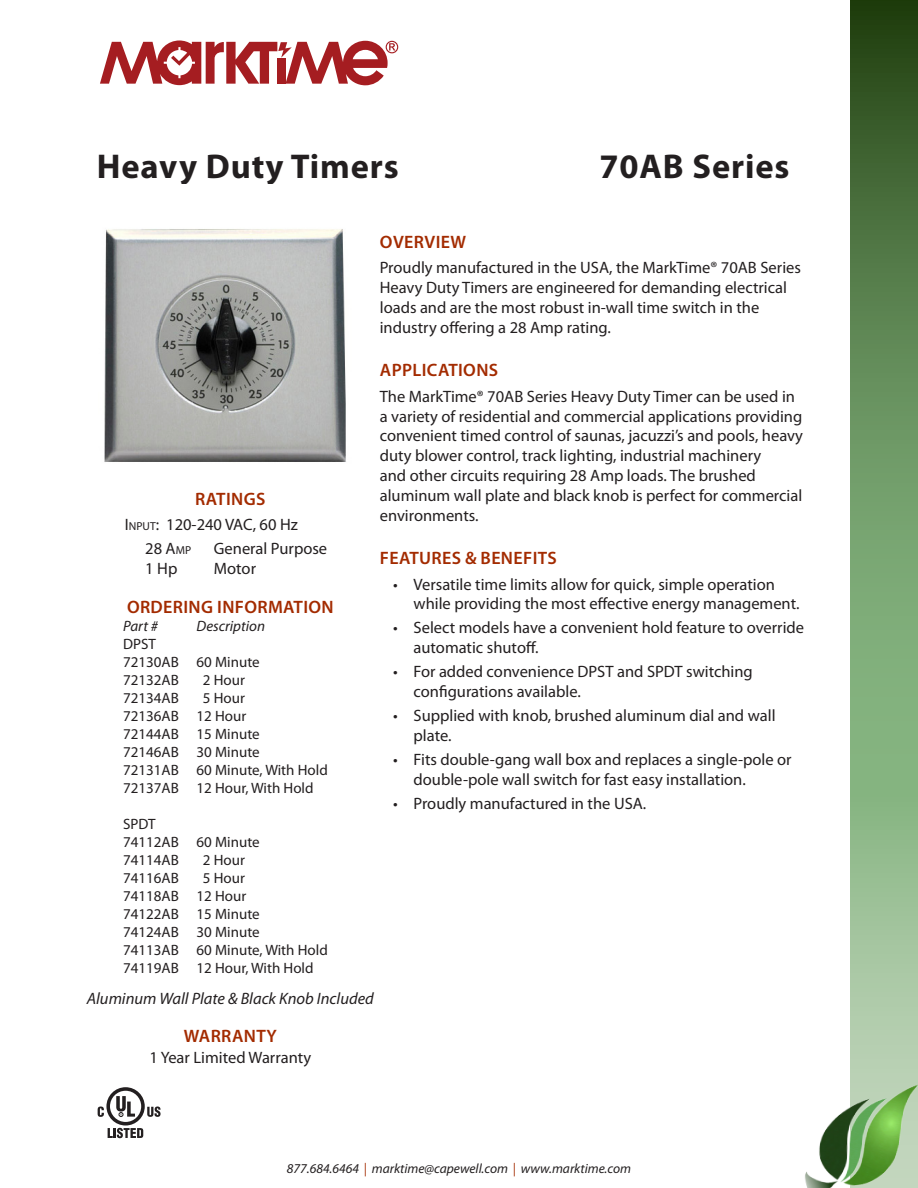
<style>
.page{position:relative;width:918px;height:1188px;background:#fff}
.page>*{position:absolute;margin:0;border:0;box-sizing:border-box;transform-origin:0 0}
.t1{font:700 34.5px "Myriad Pro";letter-spacing:.025em;color:#231f20}
.t2{font:600 18px "Myriad Pro";letter-spacing:.02em;color:#a32b00}
.t3{font:16.5px/19.8px "Myriad Pro";color:#231f20}
.t4{font:italic 16.5px "Myriad Pro";color:#231f20}
.t5{font:16.5px "Myriad Pro";color:#231f20}
.t6{font:15px/18px "Myriad Pro";color:#231f20;text-align:justify}
.t7{font:italic 15px "Myriad Pro";color:#231f20}
.t8{font:italic 13.5px "Myriad Pro";color:#231f20}
.s1{font-style:inherit}
.s2{font-size:11.55px}
.s3{color:#a32b00}
</style>
<div class="page">
<svg style="left:850px;top:0;width:68px;height:1074px;background:#719868"></svg>
<img style="left:805px;top:1074px;width:113px;height:114px">
<svg style="left:100px;top:40px;width:298px;height:45px"></svg>
<img style="left:104px;top:229px;width:242px;height:233px">
<svg style="left:108px;top:1128px;width:35px;height:10px"></svg>
<svg style="left:147px;top:1107px;width:14px;height:10px"></svg>
<svg style="left:106px;top:1087px;width:39px;height:39px"></svg>
<div style="left:110px;top:1091px;width:31px;height:31px;background:#fff;border-radius:50%"></div>
<svg style="left:116px;top:1096px;width:19px;height:21px"></svg>
<svg style="left:98px;top:1107px;width:6px;height:10px"></svg>
<p class="t1" style="left:97px;top:147px;width:303px">Heavy Duty Timers</p>
<p class="t1" style="left:599px;top:147px;width:192px">70AB Series</p>
<p class="t2" style="left:380px;top:231px;width:88px">OVERVIEW</p>
<p class="t3" style="left:380px;top:258px;width:423px">Proudly manufactured in the USA, the MarkTime® 70AB Series Heavy Duty Timers are engineered for demanding electrical loads and are the most robust in-wall time switch in the industry offering a 28 Amp rating.</p>
<p class="t2" style="left:380px;top:360px;width:120px">APPLICATIONS</p>
<p class="t3" style="left:380px;top:387px;width:425px">The MarkTime® 70AB Series Heavy Duty Timer can be used in a variety of residential and commercial applications providing convenient timed control of saunas, jacuzzi’s and pools, heavy duty blower control, track lighting, industrial machinery<br>and other circuits requiring 28 Amp loads. The brushed aluminum wall plate and black knob is perfect for commercial environments.</p>
<p class="t2" style="left:380px;top:548px;width:178px">FEATURES &amp; BENEFITS</p>
<p class="t3" style="left:414px;top:574px;width:388px;text-indent:-20px">• Versatile time limits allow for quick, simple operation while providing the most effective energy management.</p>
<p class="t3" style="left:414px;top:618px;width:392px;text-indent:-20px">• Select models have a convenient hold feature to override automatic shutoff.</p>
<p class="t3" style="left:414px;top:662px;width:341px;text-indent:-20px">• For added convenience DPST and SPDT switching configurations available.</p>
<p class="t3" style="left:414px;top:706px;width:364px;text-indent:-20px">• Supplied with knob, brushed aluminum dial and wall plate.</p>
<p class="t3" style="left:414px;top:750px;width:380px;text-indent:-20px">• Fits double-gang wall box and replaces a single-pole or double-pole wall switch for fast easy installation.</p>
<p class="t3" style="left:393px;top:794px;width:255px">• Proudly manufactured in the USA.</p>
<p class="t2" style="left:195px;top:489px;width:72px">RATINGS</p>
<p class="t3" style="left:125px;top:515px;width:175px"><span class="s1">I</span><span class="s2">NPUT</span>: 120-240 VAC, 60 Hz</p>
<p class="t3" style="left:214px;top:539px;width:115px">General Purpose</p>
<p class="t3" style="left:214px;top:559px;width:44px">Motor</p>
<p class="t5" style="left:145px;top:540px;width:47px">28 A<span class="s2">MP</span></p>
<p class="t3" style="left:145px;top:559px;width:34px">1 Hp</p>
<p class="t2" style="left:127px;top:597px;width:208px">ORDERING INFORMATION</p>
<p class="t7" style="left:197px;top:618px;width:70px">Description</p>
<p class="t6" style="left:197px;top:653px;width:65px">60 Minute</p>
<p class="t6" style="left:203px;top:671px;width:44px">2 Hour</p>
<p class="t6" style="left:203px;top:689px;width:44px">5 Hour</p>
<p class="t6" style="left:197px;top:707px;width:51px">12 Hour</p>
<p class="t6" style="left:197px;top:725px;width:65px">15 Minute</p>
<p class="t6" style="left:197px;top:743px;width:65px">30 Minute</p>
<p class="t6" style="left:197px;top:761px;width:133px">60 Minute, With Hold</p>
<p class="t6" style="left:197px;top:779px;width:119px">12 Hour, With Hold</p>
<p class="t7" style="left:123px;top:618px;width:37px">Part #</p>
<p class="t6" style="left:123px;top:635px;width:34px">DPST</p>
<p class="t6" style="left:123px;top:653px;width:57px">72130AB 72132AB 72134AB 72136AB 72144AB 72146AB</p>
<p class="t6" style="left:123px;top:761px;width:57px">72131AB<br>72137AB</p>
<p class="t6" style="left:123px;top:815px;width:34px">SPDT</p>
<p class="t6" style="left:123px;top:833px;width:57px">74112AB</p>
<p class="t6" style="left:123px;top:851px;width:57px">74114AB</p>
<p class="t6" style="left:123px;top:869px;width:57px">74116AB</p>
<p class="t6" style="left:123px;top:887px;width:57px">74118AB</p>
<p class="t6" style="left:123px;top:905px;width:57px">74122AB</p>
<p class="t6" style="left:123px;top:923px;width:57px">74124AB</p>
<p class="t6" style="left:123px;top:941px;width:57px">74113AB</p>
<p class="t6" style="left:123px;top:959px;width:57px">74119AB</p>
<p class="t4" style="left:87px;top:990px;width:288px">Aluminum Wall Plate &amp; Black Knob Included</p>
<p class="t2" style="left:184px;top:1026px;width:94px">WARRANTY</p>
<p class="t6" style="left:197px;top:833px;width:65px">60 Minute</p>
<p class="t6" style="left:203px;top:851px;width:44px">2 Hour</p>
<p class="t6" style="left:203px;top:869px;width:44px">5 Hour</p>
<p class="t6" style="left:197px;top:887px;width:51px">12 Hour</p>
<p class="t6" style="left:197px;top:905px;width:65px">15 Minute</p>
<p class="t6" style="left:197px;top:923px;width:65px">30 Minute</p>
<p class="t6" style="left:197px;top:941px;width:133px">60 Minute, With Hold</p>
<p class="t6" style="left:197px;top:959px;width:119px">12 Hour, With Hold</p>
<p class="t3" style="left:149px;top:1048px;width:163px">1 Year Limited Warranty</p>
<p class="t8" style="left:287px;top:1161px;width:346px">877.684.6464 <span class="s3">|</span> marktime@capewell.com <span class="s3">|</span> www.marktime.com</p>
</div>
